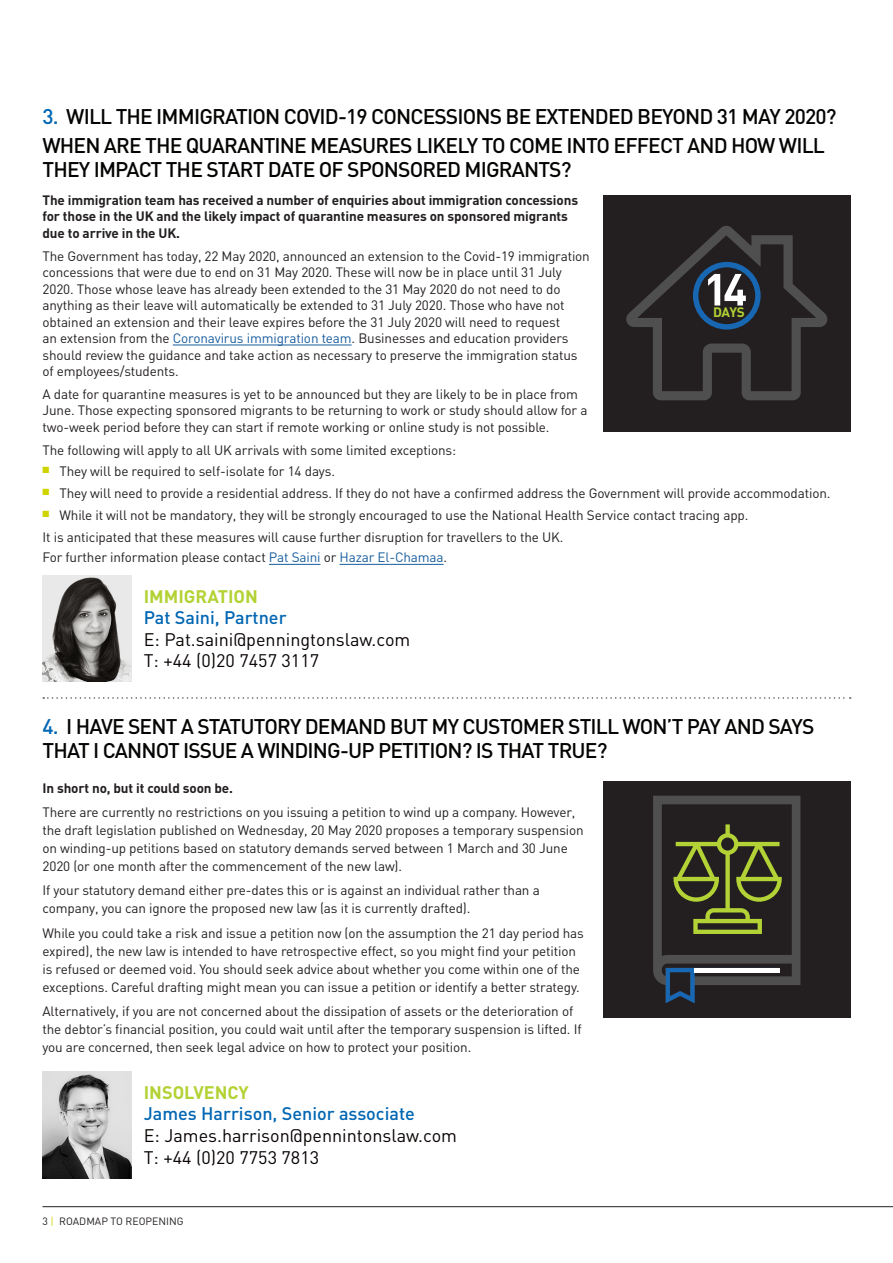
<style>
.page{position:relative;width:893px;height:1263px;background:#fff}
.page>*{position:absolute;margin:0;border:0;box-sizing:border-box;transform-origin:0 0}
.QUESTION{font:500 21px/24px "DIN";letter-spacing:-.04em;color:#040503}
.t1{font:18px "DIN";color:#080302}
.t2{font:500 18px "DIN";color:#0166b3}
.t3{font:700 18px "DIN";color:#b3d234}
.body{font:13.5px/16.5px "DIN";letter-spacing:-.01em;color:#231f20}
.body-2{font:700 13.5px/16.5px "DIN";letter-spacing:-.01em;color:#231f20}
.t4{font:700 13.5px "DIN";color:#b2d236}
.t5{font:10.5px "DIN";color:#231f20}
.s1{color:#0166b3}
.s2{color:#175d9e}
.s3{color:#cfd400}
</style>
<div class="page">
<hr style="left:173px;top:345px;width:179px;height:1px;background:#175d9e">
<hr style="left:269px;top:564px;width:51px;height:1px;background:#175d9e">
<hr style="left:339px;top:564px;width:105px;height:1px;background:#175d9e">
<div style="left:603px;top:195px;width:247px;height:236px;background:#231f20"></div>
<svg style="left:626px;top:226px;width:201px;height:174px"></svg>
<div style="left:603px;top:781px;width:247px;height:236px;background:#231f20"></div>
<svg style="left:653px;top:796px;width:147px;height:207px"></svg>
<hr style="left:695px;top:968px;width:85px;height:4px;background:#fff">
<img style="left:43px;top:1072px;width:88px;height:106px">
<img style="left:43px;top:576px;width:88px;height:106px">
<svg style="left:43px;top:697px;width:808px;height:2px"></svg>
<hr style="left:43px;top:1206px;width:850px;height:1px;background:#231f20">
<p class="QUESTION" style="left:43px;top:103px;width:795px"><span class="s1">3.</span> WILL THE IMMIGRATION COVID-19 CONCESSIONS BE EXTENDED BEYOND 31 MAY 2020?</p>
<p class="QUESTION" style="left:43px;top:132px;width:784px">WHEN ARE THE QUARANTINE MEASURES LIKELY TO COME INTO EFFECT AND HOW WILL<br>THEY IMPACT THE START DATE OF SPONSORED MIGRANTS?</p>
<p class="body-2" style="left:43px;top:191px;width:537px">The immigration team has received a number of enquiries about immigration concessions for those in the UK and the likely impact of quarantine measures on sponsored migrants due to arrive in the UK.</p>
<p class="body" style="left:43px;top:247px;width:549px">The Government has today, 22 May 2020, announced an extension to the Covid-19 immigration concessions that were due to end on 31 May 2020. These will now be in place until 31 July 2020. Those whose leave has already been extended to the 31 May 2020 do not need to do anything as their leave will automatically be extended to 31 July 2020. Those who have not obtained an extension and their leave expires before the 31 July 2020 will need to request<br>an extension from the <span class="s2">Coronavirus immigration team</span>. Businesses and education providers should review the guidance and take action as necessary to preserve the immigration status of employees/students.</p>
<p class="body" style="left:43px;top:386px;width:546px">A date for quarantine measures is yet to be announced but they are likely to be in place from<br>June. Those expecting sponsored migrants to be returning to work or study should allow for a two-week period before they can start if remote working or online study is not possible.</p>
<p class="body" style="left:43px;top:441px;width:415px">The following will apply to all UK arrivals with some limited exceptions:</p>
<p class="body" style="left:43px;top:462px;width:294px"><sup>■</sup> They will be required to self-isolate for 14 days.</p>
<p class="body" style="left:43px;top:484px;width:789px"><sup>■</sup> They will need to provide a residential address. If they do not have a confirmed address the Government will provide accommodation.</p>
<p class="body" style="left:43px;top:506px;width:707px"><sup>■</sup> While it will not be mandatory, they will be strongly encouraged to use the National Health Service contact tracing app.</p>
<p class="body" style="left:43px;top:528px;width:523px">It is anticipated that these measures will cause further disruption for travellers to the UK.</p>
<p class="body" style="left:43px;top:549px;width:406px">For further information please contact <span class="s2">Pat Saini</span> or <span class="s2">Hazar El-Chamaa</span>.</p>
<p class="t4" style="left:713px;top:303px;width:33px">DAYS</p>
<p class="t3" style="left:144px;top:584px;width:116px">IMMIGRATION</p>
<p class="t2" style="left:144px;top:606px;width:144px">Pat Saini, Partner</p>
<p class="t1" style="left:144px;top:628px;width:268px">E: Pat.saini@penningtonslaw.com</p>
<p class="t1" style="left:144px;top:650px;width:177px">T: +44 (0)20 7457 3117</p>
<p class="QUESTION" style="left:43px;top:714px;width:773px"><span class="s1">4.</span> I HAVE SENT A STATUTORY DEMAND BUT MY CUSTOMER STILL WON’T PAY AND SAYS<br>THAT I CANNOT ISSUE A WINDING-UP PETITION? IS THAT TRUE?</p>
<p class="body-2" style="left:43px;top:779px;width:192px">In short no, but it could soon be.</p>
<p class="body" style="left:43px;top:803px;width:543px;line-height:18px">There are currently no restrictions on you issuing a petition to wind up a company. However, the draft legislation published on Wednesday, 20 May 2020 proposes a temporary suspension on winding-up petitions based on statutory demands served between 1 March and 30 June 2020 (or one month after the commencement of the new law).</p>
<p class="body" style="left:43px;top:881px;width:499px;line-height:18px">If your statutory demand either pre-dates this or is against an individual rather than a company, you can ignore the proposed new law (as it is currently drafted).</p>
<p class="body" style="left:43px;top:924px;width:543px;line-height:18px">While you could take a risk and issue a petition now (on the assumption the 21 day period has expired), the new law is intended to have retrospective effect, so you might find your petition is refused or deemed void. You should seek advice about whether you come within one of the exceptions. Careful drafting might mean you can issue a petition or identify a better strategy.</p>
<p class="body" style="left:43px;top:1002px;width:541px;line-height:18px">Alternatively, if you are not concerned about the dissipation of assets or the deterioration of the debtor’s financial position, you could wait until after the temporary suspension is lifted. If you are concerned, then seek legal advice on how to protect your position.</p>
<p class="t3" style="left:144px;top:1080px;width:107px">INSOLVENCY</p>
<p class="t2" style="left:144px;top:1102px;width:273px">James Harrison, Senior associate</p>
<p class="t1" style="left:144px;top:1124px;width:315px">E: James.harrison@pennintonslaw.com</p>
<p class="t1" style="left:144px;top:1146px;width:177px">T: +44 (0)20 7753 7813</p>
<p class="t5" style="left:43px;top:1215px;width:143px">3 <span class="s3">|</span> ROADMAP TO REOPENING</p>
</div>
